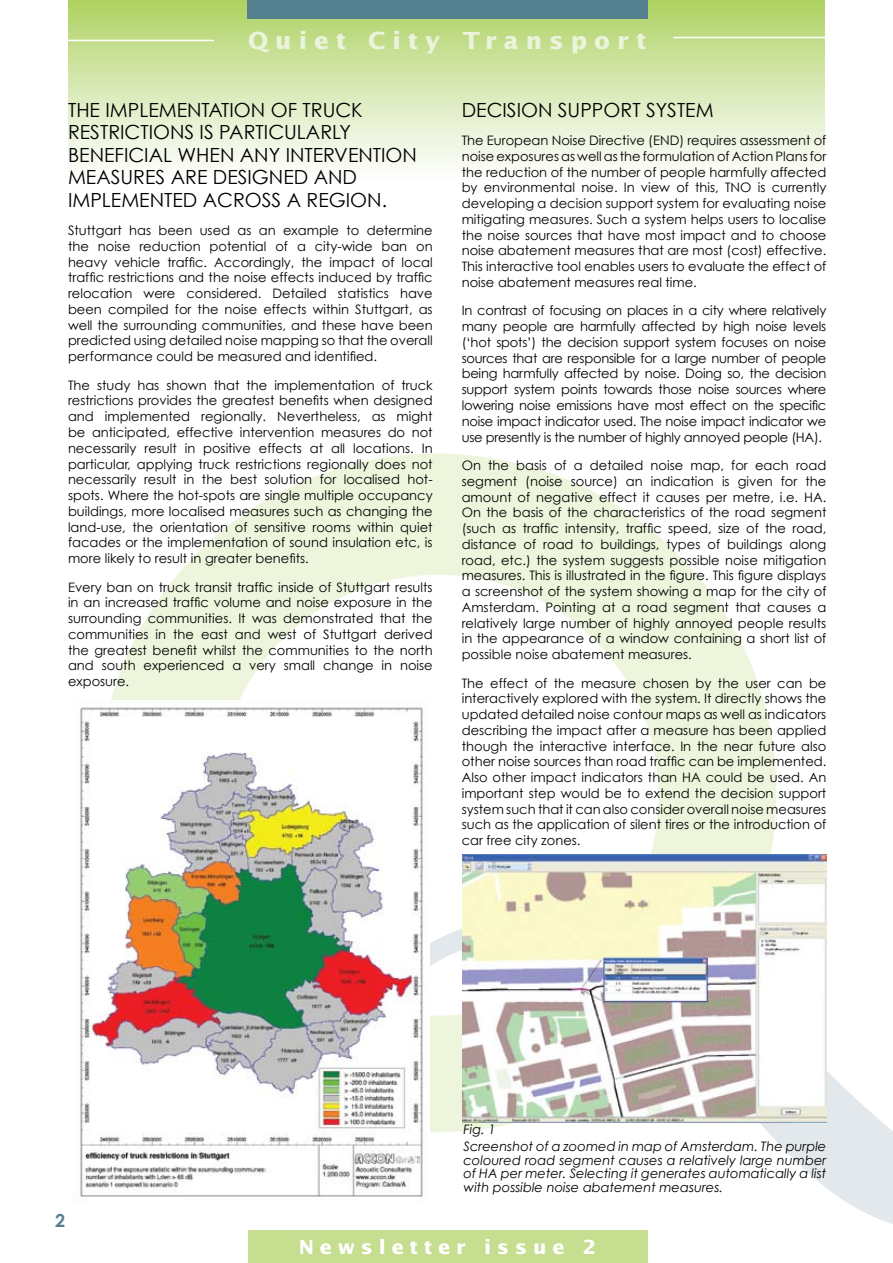
<style>
.page{position:relative;width:893px;height:1263px;background:#fff}
.page>*{position:absolute;margin:0;border:0;box-sizing:border-box;transform-origin:0 0}
.t1{font:700 23.55px "Lucida Sans";letter-spacing:.3em;color:#ebf4db}
.t2{font:19.5px "Century Gothic";color:#000}
.t3{font:700 19.5px "Lucida Sans";letter-spacing:.3em;color:#fff}
.t4{font:700 18px "Century Gothic";color:#558090}
.t5{font:13.05px/15.8px "Century Gothic";color:#000;text-align:justify}
.t6{font:italic 13.05px/13.5px "Century Gothic";color:#000}
</style>
<div class="page">
<div style="left:68px;top:0;width:757px;height:203px;background:linear-gradient(to bottom,#afd269,#fff)"></div>
<hr style="left:58px;top:40px;width:156px;height:1px;background:#fff">
<div style="left:247px;top:0;width:400px;height:18px;background:#558090"></div>
<hr style="left:673px;top:37px;width:220px;height:1px;background:#fff">
<div style="left:248px;top:1231px;width:399px;height:32px;background:#c5de90"></div>
<svg style="left:111px;top:454px;width:665px;height:460px"></svg>
<svg style="left:370px;top:914px;width:523px;height:330px"></svg>
<img style="left:80px;top:701px;width:349px;height:502px">
<img style="left:463px;top:855px;width:363px;height:268px">
<h1 class="t1" style="left:248px;top:26px;width:400px">Quiet City Transport</h1>
<h2 class="t2" style="left:68px;top:98px;width:50px">The implementation</h2>
<h2 class="t2" style="left:271px;top:98px;width:45px">of truc</h2>
<h2 class="t2" style="left:351px;top:98px;width:13px">k</h2>
<h2 class="t2" style="left:68px;top:120px;width:100px">restrictions</h2>
<h2 class="t2" style="left:200px;top:120px;width:153px">is partic ularly</h2>
<h2 class="t2" style="left:68px;top:143px;width:12px">beneficial</h2>
<h2 class="t2" style="left:178px;top:143px;width:15px">when</h2>
<h2 class="t2" style="left:240px;top:143px;width:58px">an y intervention</h2>
<h2 class="t2" style="left:68px;top:165px;width:14px">meas</h2>
<h2 class="t2" style="left:121px;top:165px;width:146px">ures are designed</h2>
<h2 class="t2" style="left:314px;top:165px;width:15px">and</h2>
<h2 class="t2" style="left:68px;top:188px;width:56px">implemented</h2>
<h2 class="t2" style="left:203px;top:188px;width:55px">across</h2>
<h2 class="t2" style="left:287px;top:188px;width:102px">a region .</h2>
<p class="t5" style="left:68px;top:222px;width:366px">Stuttgart has been used as an example to determine the noise reduction potential of a city-wide ban on heavy vehicle traffic. Accordingly, the impact of local traffic restrictions and the noise effects induced by traffic relocation were considered. Detailed statistics have been compiled for the noise effects within Stuttgart, as well the surrounding communities, and these have been predicted using detailed noise mapping so that the overall performance could be measured and identified.</p>
<p class="t5" style="left:68px;top:377px;width:366px">The study has shown that the implementation of truck restrictions provides the greatest benefits when designed and implemented regionally. Nevertheless, as might be anticipated, effective intervention measures do not necessarily result in positive effects at all locations. In particular, applying truck restrictions regionally does not necessarily result in the best solution for localised hot&shy;spots. Where the hot-spots are single multiple occupancy buildings, more localised measures such as changing the land-use, the orientation of sensitive rooms within quiet facades or the implementation of sound insulation etc, is more likely to result in greater benefits.</p>
<p class="t5" style="left:68px;top:579px;width:366px">Every ban on truck transit traffic inside of Stuttgart results in an increased traffic volume and noise exposure in the surrounding communities. It was demonstrated that the communities in the east and west of Stuttgart derived the greatest benefit whilst the communities to the north and south experienced a very small change in noise exposure.</p>
<h2 class="t2" style="left:462px;top:98px;width:218px">Decision support system</h2>
<p class="t5" style="left:462px;top:132px;width:366px">The European Noise Directive (END) requires assessment of noise exposures as well as the formulation of Action Plans for the reduction of the number of people harmfully affected by environmental noise. In view of this, TNO is currently developing a decision support system for evaluating noise mitigating measures. Such a system helps users to localise the noise sources that have most impact and to choose noise abatement measures that are most (cost) effective.<br>This interactive tool enables users to evaluate the effect of noise abatement measures real time.</p>
<p class="t5" style="left:462px;top:303px;width:366px">In contrast of focusing on places in a city where relatively many people are harmfully affected by high noise levels (‘hot spots’) the decision support system focuses on noise sources that are responsible for a large number of people being harmfully affected by noise. Doing so, the decision support system points towards those noise sources where lowering noise emissions have most effect on the specific noise impact indicator used. The noise impact indicator we use presently is the number of highly annoyed people (HA).</p>
<p class="t5" style="left:462px;top:457px;width:366px">On the basis of a detailed noise map, for each road segment (noise source) an indication is given for the amount of negative effect it causes per metre, i.e. HA.<br>On the basis of the characteristics of the road segment (such as traffic intensity, traffic speed, size of the road, distance of road to buildings, types of buildings along road, etc.) the system suggests possible noise mitigation measures. This is illustrated in the figure. This figure displays a screenshot of the system showing a map for the city of Amsterdam. Pointing at a road segment that causes a relatively large number of highly annoyed people results in the appearance of a window containing a short list of possible noise abatement measures.</p>
<p class="t5" style="left:462px;top:675px;width:366px">The effect of the measure chosen by the user can be interactively explored with the system. It directly shows the updated detailed noise contour maps as well as indicators describing the impact after a measure has been applied though the interactive interface. In the near future also other noise sources than road traffic can be implemented.<br>Also other impact indicators than HA could be used. An important step would be to extend the decision support system such that it can also consider overall noise measures such as the application of silent tires or the introduction of car free city zones.</p>
<h3 class="t4" style="left:55px;top:1209px;width:12px">2</h3>
<p class="t6" style="left:463px;top:1120px;width:364px;line-height:17.7px">Fig. 1<br>Screenshot of a zoomed in map of Amsterdam. The purple</p>
<p class="t6" style="left:463px;top:1153px;width:364px;text-align:justify">coloured road segment causes a relatively large number of HA per meter. Selecting it generates automatically a list with possible noise abatement measures.</p>
<h2 class="t3" style="left:299px;top:1235px;width:299px">Newsletter issue 2</h2>
</div>
